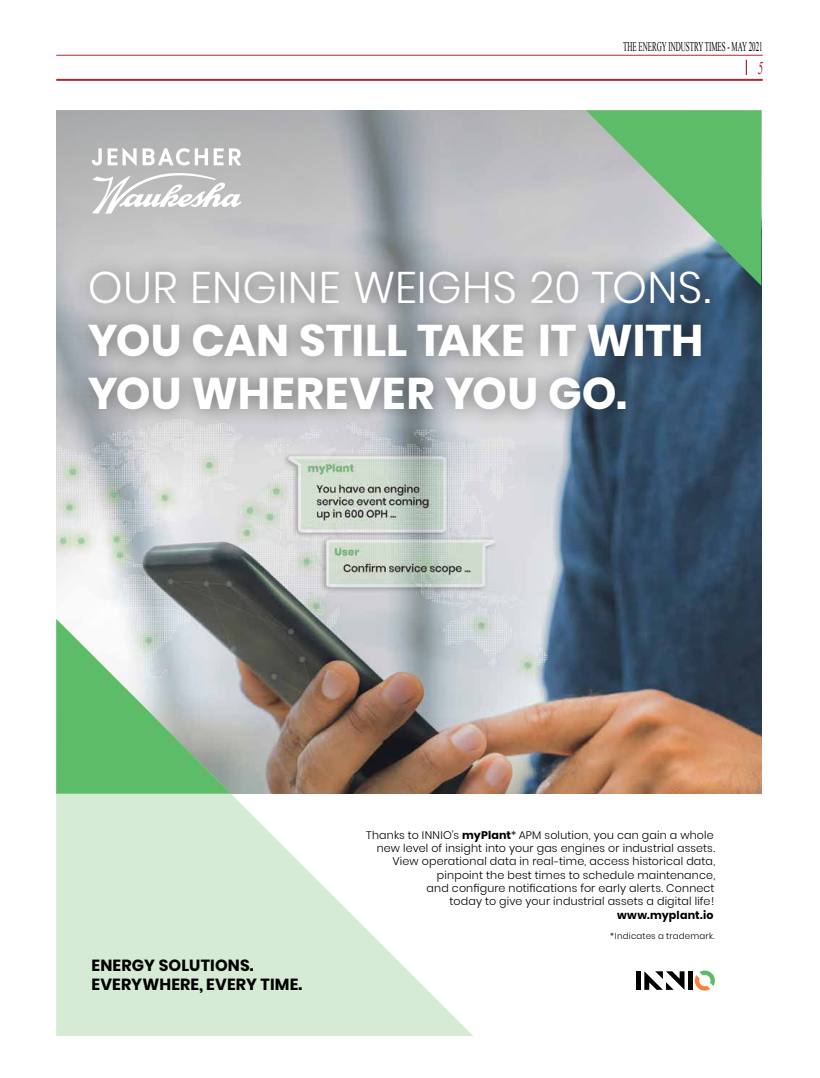
<style>
.page{position:relative;width:820px;height:1078px;background:#fff}
.page>*{position:absolute;margin:0;border:0;box-sizing:border-box;transform-origin:0 0}
.t1{font:700 44.2px/53px "Poppins";color:#fff}
.t2{font:300 44.2px "Poppins";letter-spacing:.005em;color:#fff}
.t3{font:italic 18px "Times New Roman";color:#aa2b31;scale:.62 1}
.t4{font:700 16.1px/19.5px "Poppins";letter-spacing:.01em;color:#000}
.t5{font:13.3px "Times New Roman";color:#000;scale:.53 1}
.t6{font:300 11px/13.3px "Poppins";letter-spacing:.015em;color:#000;text-align:right}
.t7{font:700 11px "Poppins";letter-spacing:.015em;color:#000}
.t8{font:300 8.6px "Poppins";letter-spacing:.03em;color:#000}
.s1{font-weight:700}
</style>
<div class="page">
<hr style="left:56px;top:79px;width:706px;height:2px;background:#aa2b31">
<hr style="left:56px;top:55px;width:706px;height:1px;background:#aa2b31">
<svg style="left:745px;top:60px;width:1px;height:15px"></svg>
<img style="left:56px;top:280px;width:705px;height:513px">
<svg style="left:56px;top:110px;width:529px;height:170px;background:#b5b6b9"></svg>
<svg style="left:56px;top:618px;width:417px;height:417px;fill:#d5ebd4"></svg>
<svg style="left:56px;top:618px;width:175px;height:175px;background:#94c79d"></svg>
<div style="left:71px;top:252px;width:656px;height:176px;background:#000;opacity:.45"></div>
<div style="left:636px;top:971px;width:5px;height:18px;background:#000"></div>
<div style="left:687px;top:971px;width:5px;height:18px;background:#000"></div>
<svg style="left:644px;top:971px;width:40px;height:18px"></svg>
<svg style="left:694px;top:970px;width:20px;height:20px"></svg>
<svg style="left:92px;top:147px;width:149px;height:67px"></svg>
<svg style="left:585px;top:110px;width:176px;height:176px;background:#85b893"></svg>
<p class="t5" style="left:623px;top:37px;width:264px">THE ENERGY INDUSTRY TIMES - MAY 2021</p>
<h2 class="t3" style="left:757px;top:56px;width:11px">5</h2>
<h1 class="t2" style="left:88px;top:262px;width:624px">OUR ENGINE WEIGHS 20 TONS.</h1>
<h1 class="t1" style="left:88px;top:314px;width:617px">YOU CAN STILL TAKE IT WITH<br>YOU WHEREVER YOU GO.</h1>
<h3 class="t4" style="left:91px;top:955px;width:212px">ENERGY SOLUTIONS.<br>EVERYWHERE, EVERY TIME.</h3>
<p class="t6" style="left:366px;top:828px;width:350px">Thanks to INNIO’s <span class="s1">myPlant</span>* APM solution, you can gain a whole new level of insight into your gas engines or industrial assets.<br>View operational data in real-time, access historical data, pinpoint the best times to schedule maintenance,<br>and configure notifications for early alerts. Connect<br>today to give your industrial assets a digital life!</p>
<p class="t7" style="left:617px;top:908px;width:98px">www.myplant.io</p>
<p class="t8" style="left:610px;top:930px;width:106px">*Indicates a trademark.</p>
</div>
